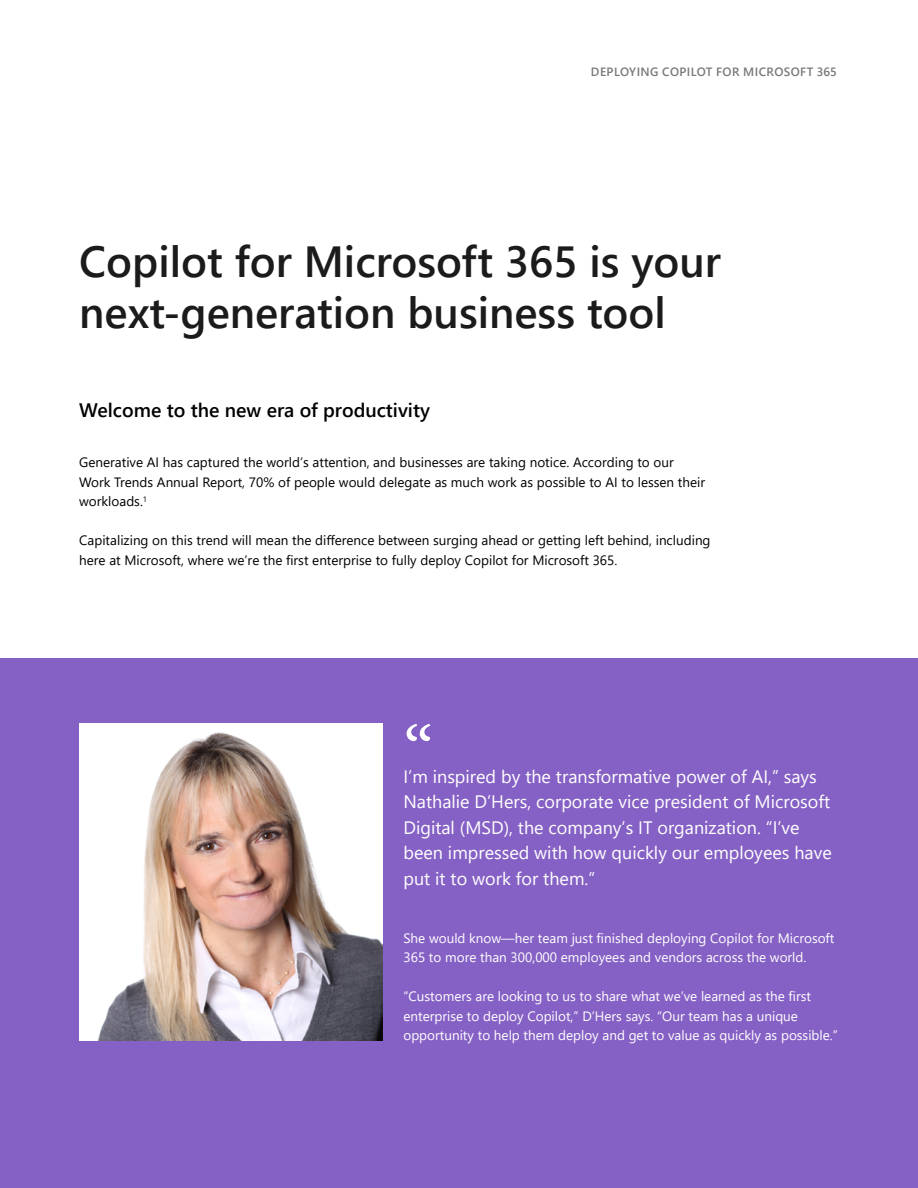
<style>
.page{position:relative;width:918px;height:1188px;background:#fff}
.page>*{position:absolute;margin:0;border:0;box-sizing:border-box;transform-origin:0 0}
.t1{font:75px "Minion Pro";color:#fff}
.t2{font:600 43.5px/51px "Segoe UI";color:#1b1b1b}
.t3{font:600 19.5px "Segoe UI";color:#000}
.t4{font:18px/25.5px "Segoe UI";color:#fff}
.t5{font:13.5px/19.5px "Segoe UI";color:#000}
.t6{font:13.5px/19.5px "Segoe UI";color:#fff}
.t7{font:600 12px "Segoe UI";letter-spacing:.035em;color:#77787b}
</style>
<div class="page">
<div style="left:0;top:659px;width:918px;height:529px;background:#8661c5"></div>
<img style="left:80px;top:724px;width:303px;height:316px">
<p class="t7" style="left:591px;top:61px;width:247px">DEPLOYING COPILOT FOR MICROSOFT 365</p>
<h2 class="t2" style="left:79px;top:233px;width:643px">Copilot for Microsoft 365 is your next-generation business tool</h2>
<h3 class="t3" style="left:79px;top:392px;width:352px">Welcome to the new era of productivity</h3>
<p class="t5" style="left:79px;top:452px;width:627px">Generative AI has captured the world’s attention, and businesses are taking notice. According to our<br>Work Trends Annual Report, 70% of people would delegate as much work as possible to AI to lessen their workloads.<sup>1</sup></p>
<p class="t5" style="left:79px;top:530px;width:633px">Capitalizing on this trend will mean the difference between surging ahead or getting left behind, including here at Microsoft, where we’re the first enterprise to fully deploy Copilot for Microsoft 365.</p>
<h1 class="t1" style="left:403px;top:703px;width:31px">“</h1>
<p class="t4" style="left:403px;top:762px;width:430px">I’m inspired by the transformative power of AI,” says Nathalie D’Hers, corporate vice president of Microsoft Digital (MSD), the company’s IT organization. “I’ve been impressed with how quickly our employees have put it to work for them.”</p>
<p class="t6" style="left:403px;top:927px;width:432px">She would know—her team just finished deploying Copilot for Microsoft<br>365 to more than 300,000 employees and vendors across the world.</p>
<p class="t6" style="left:403px;top:986px;width:436px">“Customers are looking to us to share what we’ve learned as the first enterprise to deploy Copilot,” D’Hers says. “Our team has a unique opportunity to help them deploy and get to value as quickly as possible.”</p>
</div>
